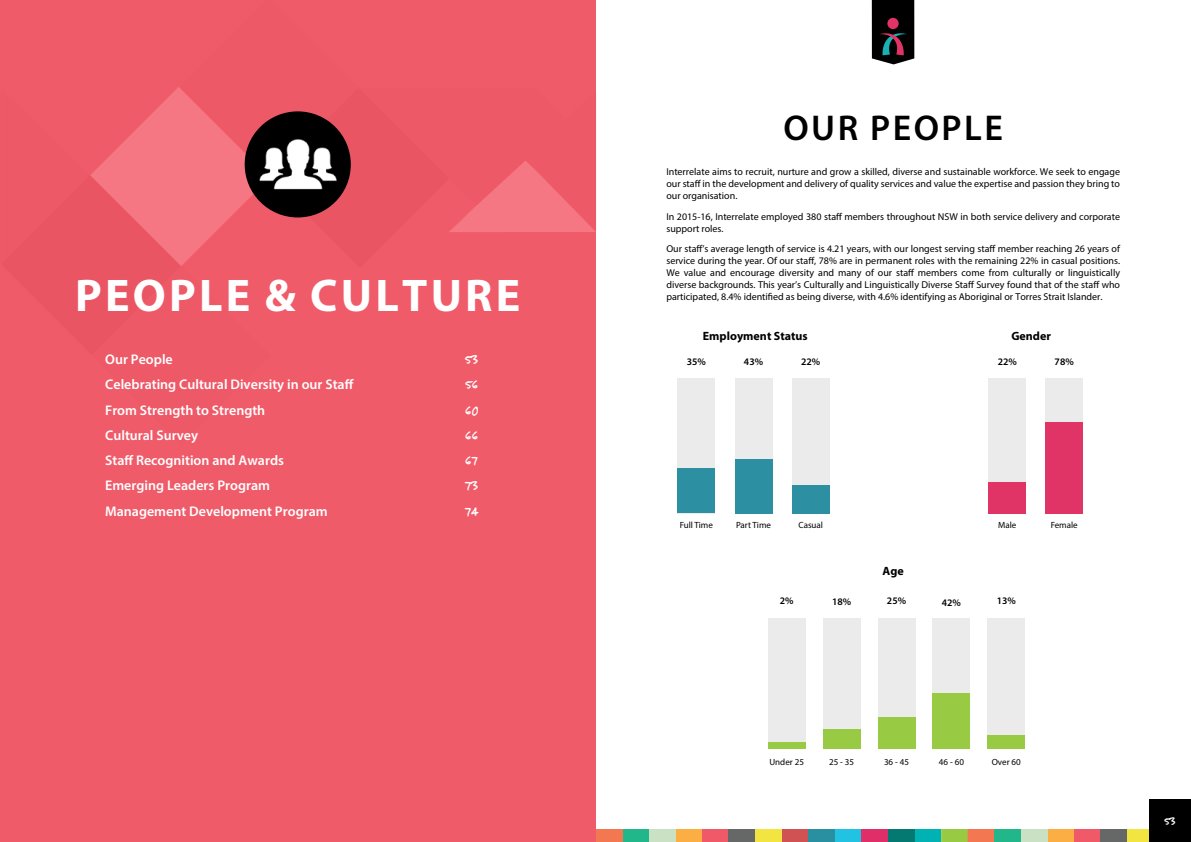
<style>
.page{position:relative;width:1191px;height:842px;background:#fff}
.page>*{position:absolute;margin:0;border:0;box-sizing:border-box;transform-origin:0 0}
.t1{font:700 46px "Myriad Pro";letter-spacing:.07em;color:#fff}
.t2{font:600 36px "Myriad Pro";letter-spacing:.07em;color:#000}
.t3{font:600 14px "Myriad Pro";color:#fff}
.t4{font:700 14px "Felt Tip Roman";color:#fff}
.t5{font:700 12px "Myriad Pro";color:#000}
.t6{font:700 12px "Felt Tip Roman";color:#fff}
.t7{font:10px/12px "Myriad Pro";color:#000;text-align:justify}
.t8{font:600 10px "Myriad Pro";color:#000}
.t9{font:9px "Myriad Pro";color:#000}
</style>
<div class="page">
<div style="left:570px;top:829px;width:26px;height:13px;background:#f05b69"></div>
<div style="left:1047px;top:829px;width:26px;height:13px;background:#fbae43"></div>
<div style="left:1073px;top:829px;width:27px;height:13px;background:#f05a68"></div>
<div style="left:994px;top:829px;width:26px;height:13px;background:#22b78b"></div>
<div style="left:967px;top:829px;width:27px;height:13px;background:#f37851"></div>
<div style="left:1100px;top:829px;width:27px;height:13px;background:#666867"></div>
<div style="left:1127px;top:829px;width:26px;height:13px;background:#f3e541"></div>
<div style="left:1020px;top:829px;width:27px;height:13px;background:#cae2c3"></div>
<div style="left:675px;top:829px;width:27px;height:13px;background:#fbae43"></div>
<div style="left:914px;top:829px;width:27px;height:13px;background:#00b2b3"></div>
<div style="left:702px;top:829px;width:26px;height:13px;background:#f05a68"></div>
<div style="left:941px;top:829px;width:26px;height:13px;background:#99ca43"></div>
<div style="left:622px;top:829px;width:27px;height:13px;background:#22b78b"></div>
<div style="left:888px;top:829px;width:26px;height:13px;background:#047971"></div>
<div style="left:835px;top:829px;width:26px;height:13px;background:#22c2e2"></div>
<div style="left:596px;top:829px;width:26px;height:13px;background:#f37851"></div>
<div style="left:782px;top:829px;width:26px;height:13px;background:#d05253"></div>
<div style="left:728px;top:829px;width:27px;height:13px;background:#666867"></div>
<div style="left:755px;top:829px;width:26px;height:13px;background:#f3e541"></div>
<div style="left:808px;top:829px;width:27px;height:13px;background:#2890a1"></div>
<div style="left:861px;top:829px;width:27px;height:13px;background:#df2e68"></div>
<div style="left:649px;top:829px;width:26px;height:13px;background:#cae2c3"></div>
<div style="left:1149px;top:799px;width:42px;height:43px;background:#000"></div>
<svg style="left:871px;top:0;width:43px;height:64px"></svg>
<div style="left:0;top:0;width:595px;height:842px;background:#f05b69"></div>
<svg style="left:91px;top:0;width:505px;height:445px"></svg>
<div style="left:245px;top:111px;width:106px;height:106px;background:#000001;border-radius:50%"></div>
<img style="left:254px;top:120px;width:87px;height:87px">
<div style="left:988px;top:378px;width:38px;height:135px;background:#ebebec"></div>
<div style="left:1045px;top:378px;width:37px;height:135px;background:#ebebec"></div>
<div style="left:988px;top:482px;width:38px;height:31px;background:#e03366"></div>
<div style="left:1045px;top:422px;width:37px;height:91px;background:#e03366"></div>
<div style="left:768px;top:618px;width:37px;height:131px;background:#ebebec"></div>
<div style="left:768px;top:742px;width:37px;height:7px;background:#99ca43"></div>
<div style="left:823px;top:618px;width:37px;height:131px;background:#ebebec"></div>
<div style="left:823px;top:729px;width:37px;height:20px;background:#99ca43"></div>
<div style="left:933px;top:618px;width:37px;height:131px;background:#ebebec"></div>
<div style="left:933px;top:693px;width:37px;height:56px;background:#99ca43"></div>
<div style="left:678px;top:378px;width:37px;height:135px;background:#ebebec"></div>
<div style="left:678px;top:468px;width:37px;height:45px;background:#2c8fa2"></div>
<div style="left:735px;top:378px;width:37px;height:135px;background:#ebebec"></div>
<div style="left:735px;top:459px;width:37px;height:54px;background:#2c8fa2"></div>
<div style="left:792px;top:378px;width:37px;height:135px;background:#ebebec"></div>
<div style="left:792px;top:485px;width:37px;height:28px;background:#2c8fa2"></div>
<div style="left:878px;top:618px;width:37px;height:131px;background:#ebebec"></div>
<div style="left:878px;top:717px;width:37px;height:32px;background:#99ca43"></div>
<div style="left:987px;top:618px;width:37px;height:131px;background:#ebebec"></div>
<div style="left:987px;top:735px;width:37px;height:14px;background:#99ca43"></div>
<h1 class="t1" style="left:75px;top:266px;width:447px">PEOPLE &amp; CULTURE</h1>
<h3 class="t3" style="left:105px;top:350px;width:69px">Our People</h3>
<h3 class="t4" style="left:465px;top:350px;width:15px">53</h3>
<h3 class="t3" style="left:105px;top:376px;width:250px">Celebrating Cultural Diversity in our Staff</h3>
<h3 class="t4" style="left:465px;top:376px;width:15px">56</h3>
<h3 class="t3" style="left:105px;top:401px;width:162px">From Strength to Strength</h3>
<h3 class="t4" style="left:465px;top:401px;width:15px">60</h3>
<h3 class="t3" style="left:105px;top:426px;width:94px">Cultural Survey</h3>
<h3 class="t4" style="left:465px;top:426px;width:15px">66</h3>
<h3 class="t3" style="left:105px;top:452px;width:180px">Staff Recognition and Awards</h3>
<h3 class="t4" style="left:465px;top:452px;width:15px">67</h3>
<h3 class="t3" style="left:105px;top:477px;width:166px">Emerging Leaders Program</h3>
<h3 class="t4" style="left:465px;top:477px;width:15px">73</h3>
<h3 class="t3" style="left:105px;top:502px;width:224px">Management Development Program</h3>
<h3 class="t4" style="left:465px;top:502px;width:15px">74</h3>
<h2 class="t2" style="left:783px;top:105px;width:221px">OUR PEOPLE</h2>
<p class="t7" style="left:666px;top:166px;width:455px">Interrelate aims to recruit, nurture and grow a skilled, diverse and sustainable workforce. We seek to engage our staff in the development and delivery of quality services and value the expertise and passion they bring to our organisation.</p>
<p class="t7" style="left:666px;top:210px;width:455px">In 2015-16, Interrelate employed 380 staff members throughout NSW in both service delivery and corporate support roles.</p>
<p class="t7" style="left:666px;top:243px;width:455px">Our staff’s average length of service is 4.21 years, with our longest serving staff member reaching 26 years of service during the year. Of our staff, 78% are in permanent roles with the remaining 22% in casual positions.<br>We value and encourage diversity and many of our staff members come from culturally or linguistically diverse backgrounds. This year’s Culturally and Linguistically Diverse Staff Survey found that of the staff who participated, 8.4% identified as being diverse, with 4.6% identifying as Aboriginal or Torres Strait Islander.</p>
<p class="t5" style="left:703px;top:329px;width:106px">Employment Status</p>
<p class="t5" style="left:1011px;top:329px;width:41px">Gender</p>
<p class="t8" style="left:687px;top:355px;width:21px">35%</p>
<p class="t8" style="left:744px;top:355px;width:21px">43%</p>
<p class="t8" style="left:801px;top:355px;width:21px">22%</p>
<p class="t8" style="left:997px;top:355px;width:21px">22%</p>
<p class="t8" style="left:1054px;top:355px;width:21px">78%</p>
<p class="t9" style="left:679px;top:519px;width:35px">Full Time</p>
<p class="t9" style="left:736px;top:519px;width:37px">Part Time</p>
<p class="t9" style="left:798px;top:519px;width:26px">Casual</p>
<p class="t5" style="left:882px;top:563px;width:23px">Age</p>
<p class="t9" style="left:998px;top:519px;width:20px">Male</p>
<p class="t9" style="left:1050px;top:519px;width:29px">Female</p>
<p class="t8" style="left:780px;top:595px;width:15px">2%</p>
<p class="t8" style="left:832px;top:595px;width:21px">18%</p>
<p class="t8" style="left:887px;top:595px;width:21px">25%</p>
<p class="t8" style="left:942px;top:596px;width:21px">42%</p>
<p class="t8" style="left:996px;top:595px;width:21px">13%</p>
<p class="t9" style="left:769px;top:757px;width:36px">Under 25</p>
<p class="t9" style="left:829px;top:757px;width:27px">25 - 35</p>
<p class="t9" style="left:884px;top:757px;width:27px">36 - 45</p>
<p class="t9" style="left:939px;top:757px;width:27px">46 - 60</p>
<p class="t9" style="left:991px;top:757px;width:31px">Over 60</p>
<p class="t6" style="left:1164px;top:813px;width:13px">53</p>
</div>
